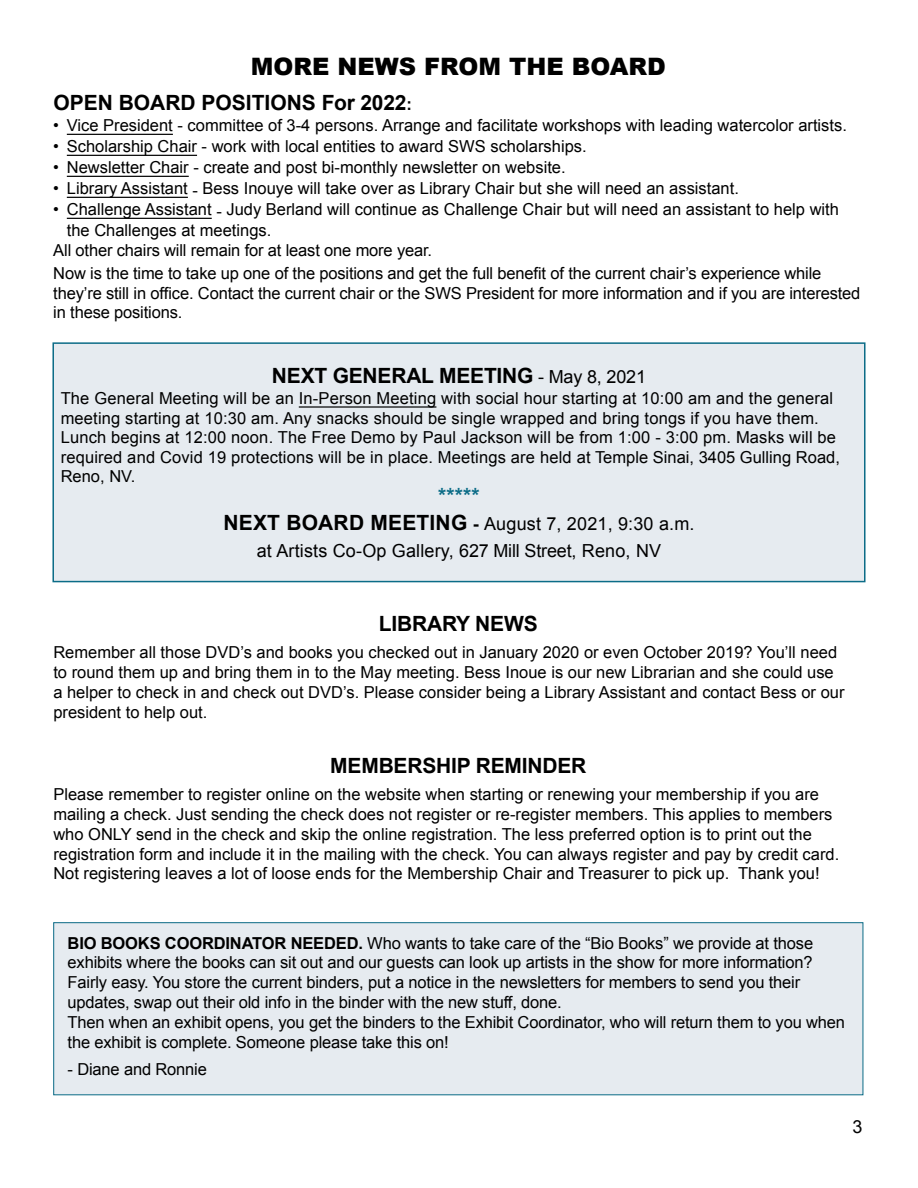
<style>
.page{position:relative;width:918px;height:1188px;background:#fff}
.page>*{position:absolute;margin:0;border:0;box-sizing:border-box;transform-origin:0 0}
.t1{font:900 24px "Arial";color:#000}
.t2{font:700 21px "Arial";letter-spacing:-.01em;color:#000}
.t3{font:700 21px "Arial";color:#0b6c87}
.t4{font:18px/27px "Arial";letter-spacing:.01em;color:#000;text-align:center}
.t5{font:16.5px/19.8px "Arial";color:#000}
.s1{font-size:16.5px}
.s2{font-weight:400;font-size:18px}
.s3{font-weight:700;font-size:21px}
.s4{font-weight:700}
</style>
<div class="page">
<div style="left:53px;top:343px;width:812px;height:239px;background:#e6ebf0"></div>
<hr style="left:299px;top:406px;width:137px;height:2px;background:#000">
<div style="left:52px;top:342px;width:814px;height:240px;border:2px solid #0b6c87"></div>
<hr style="left:67px;top:134px;width:106px;height:1px;background:#000">
<hr style="left:67px;top:155px;width:130px;height:1px;background:#000">
<hr style="left:67px;top:176px;width:122px;height:1px;background:#000">
<hr style="left:67px;top:197px;width:121px;height:1px;background:#000">
<hr style="left:67px;top:218px;width:145px;height:1px;background:#000">
<div style="left:54px;top:923px;width:809px;height:172px;background:#e6ebf0"></div>
<div style="left:53px;top:922px;width:810px;height:173px;border:1px solid #0b6c87"></div>
<h1 class="t1" style="left:251px;top:49px;width:416px">MORE NEWS FROM THE BOARD</h1>
<p class="t2" style="left:53px;top:89px;width:360px">OPEN BOARD POSITIONS For 2022<span class="s1">:</span></p>
<p class="t5" style="left:53px;top:116px;width:795px">• Vice President - committee of 3-4 persons. Arrange and facilitate workshops with leading watercolor artists.</p>
<p class="t5" style="left:53px;top:137px;width:535px">• Scholarship Chair - work with local entities to award SWS scholarships.</p>
<p class="t5" style="left:53px;top:158px;width:514px">• Newsletter Chair - create and post bi-monthly newsletter on website.</p>
<p class="t5" style="left:53px;top:179px;width:687px">• Library Assistant - Bess Inouye will take over as Library Chair but she will need an assistant.</p>
<p class="t5" style="left:53px;top:200px;width:787px">• Challenge Assistant - Judy Berland will continue as Challenge Chair but will need an assistant to help with</p>
<p class="t5" style="left:67px;top:221px;width:206px">the Challenges at meetings.</p>
<p class="t5" style="left:53px;top:241px;width:380px">All other chairs will remain for at least one more year.</p>
<p class="t5" style="left:53px;top:264px;width:809px">Now is the time to take up one of the positions and get the full benefit of the current chair’s experience while they’re still in office. Contact the current chair or the SWS President for more information and if you are interested in these positions.</p>
<p class="t2" style="left:272px;top:362px;width:376px">NEXT GENERAL MEETING <span class="s2">- May 8, 2021</span></p>
<p class="t5" style="left:61px;top:389px;width:781px">The General Meeting will be an In-Person Meeting with social hour starting at 10:00 am and the general meeting starting at 10:30 am. Any snacks should be single wrapped and bring tongs if you have them.<br>Lunch begins at 12:00 noon. The Free Demo by Paul Jackson will be from 1:00 - 3:00 pm. Masks will be required and Covid 19 protections will be in place. Meetings are held at Temple Sinai, 3405 Gulling Road, Reno, NV.</p>
<p class="t3" style="left:438px;top:482px;width:43px">*****</p>
<p class="t4" style="left:223px;top:510px;width:473px"><span class="s3">NEXT BOARD MEETING</span> <span class="s4">-</span> August 7, 2021, 9:30 a.m. at Artists Co-Op Gallery, 627 Mill Street, Reno, NV</p>
<p class="t2" style="left:379px;top:610px;width:160px">LIBRARY NEWS</p>
<p class="t5" style="left:53px;top:643px;width:793px">Remember all those DVD’s and books you checked out in January 2020 or even October 2019? You’ll need to round them up and bring them in to the May meeting. Bess Inoue is our new Librarian and she could use a helper to check in and check out DVD’s. Please consider being a Library Assistant and contact Bess or our president to help out.</p>
<p class="t2" style="left:330px;top:752px;width:258px">MEMBERSHIP REMINDER</p>
<p class="t5" style="left:53px;top:785px;width:787px">Please remember to register online on the website when starting or renewing your membership if you are mailing a check. Just sending the check does not register or re-register members. This applies to members who ONLY send in the check and skip the online registration. The less preferred option is to print out the registration form and include it in the mailing with the check. You can always register and pay by credit card.<br>Not registering leaves a lot of loose ends for the Membership Chair and Treasurer to pick up. Thank you!</p>
<p class="t5" style="left:68px;top:933px;width:779px"><span class="s4">BIO BOOKS COORDINATOR NEEDED.</span> Who wants to take care of the “Bio Books” we provide at those exhibits where the books can sit out and our guests can look up artists in the show for more information?<br>Fairly easy. You store the current binders, put a notice in the newsletters for members to send you their updates, swap out their old info in the binder with the new stuff, done.<br>Then when an exhibit opens, you get the binders to the Exhibit Coordinator, who will return them to you when the exhibit is complete. Someone please take this on!</p>
<p class="t5" style="left:68px;top:1059px;width:141px">- Diane and Ronnie</p>
<p class="t4" style="left:852px;top:1114px;width:12px">3</p>
</div>
